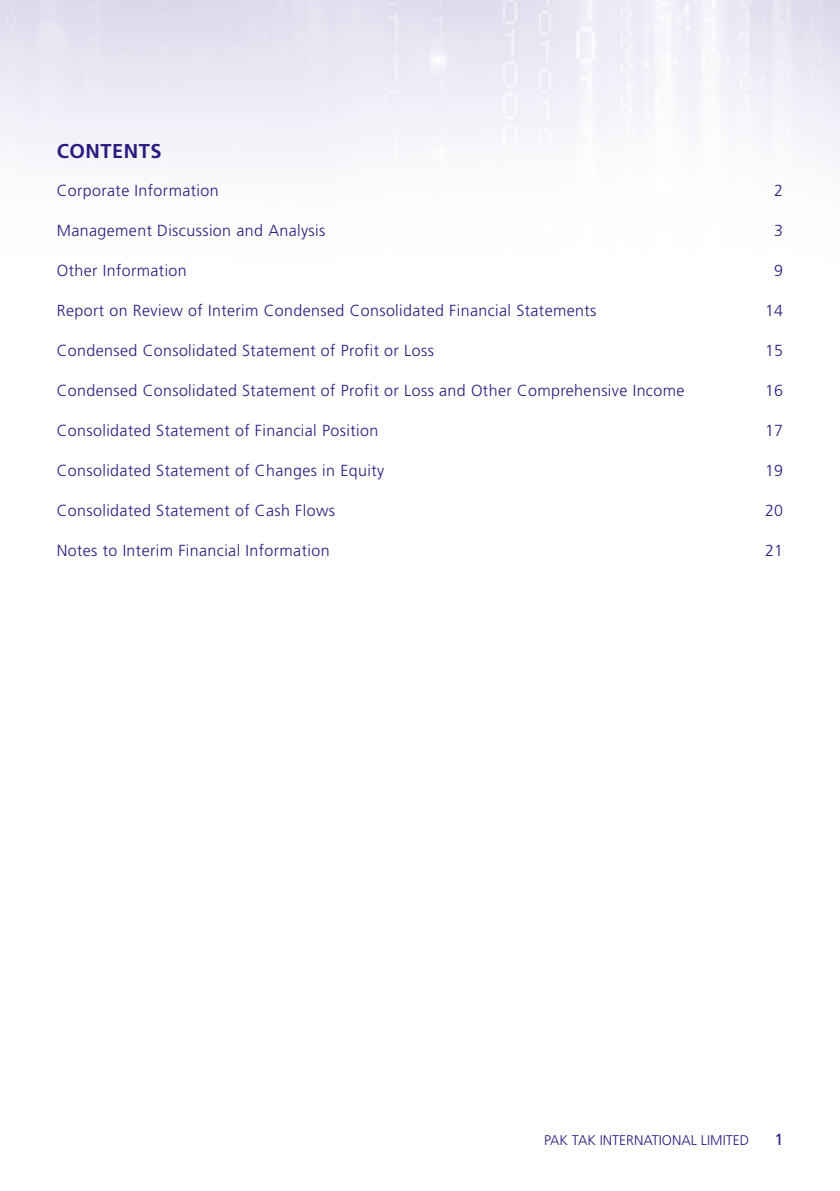
<style>
.page{position:relative;width:840px;height:1191px;background:#fff}
.page>*{position:absolute;margin:0;border:0;box-sizing:border-box;transform-origin:0 0}
.t1{font:700 20px "Frutiger LT Std";letter-spacing:.025em;color:#281c80}
.t2{font:300 16px "Frutiger LT Std";letter-spacing:.025em;color:#281c80}
.t3{font:16px "Frutiger LT Std";color:#281c80}
.t4{font:300 14px "Frutiger LT Std";color:#281c80}
</style>
<div class="page">
<p class="t1" style="left:57px;top:140px;width:106px">CONTENTS</p>
<p class="t2" style="left:57px;top:181px;width:163px">Corporate Information</p>
<p class="t2" style="left:773px;top:181px;width:10px">2</p>
<p class="t2" style="left:57px;top:221px;width:270px">Management Discussion and Analysis</p>
<p class="t2" style="left:773px;top:221px;width:10px">3</p>
<p class="t2" style="left:57px;top:261px;width:131px">Other Information</p>
<p class="t2" style="left:773px;top:261px;width:10px">9</p>
<p class="t2" style="left:57px;top:301px;width:541px">Report on Review of Interim Condensed Consolidated Financial Statements</p>
<p class="t2" style="left:764px;top:301px;width:20px">14</p>
<p class="t2" style="left:57px;top:341px;width:378px">Condensed Consolidated Statement of Profit or Loss</p>
<p class="t2" style="left:764px;top:341px;width:20px">15</p>
<p class="t2" style="left:57px;top:381px;width:629px">Condensed Consolidated Statement of Profit or Loss and Other Comprehensive Income</p>
<p class="t2" style="left:764px;top:381px;width:20px">16</p>
<p class="t2" style="left:57px;top:421px;width:323px">Consolidated Statement of Financial Position</p>
<p class="t2" style="left:764px;top:421px;width:20px">17</p>
<p class="t2" style="left:57px;top:461px;width:329px">Consolidated Statement of Changes in Equity</p>
<p class="t2" style="left:764px;top:461px;width:20px">19</p>
<p class="t2" style="left:57px;top:501px;width:280px">Consolidated Statement of Cash Flows</p>
<p class="t2" style="left:764px;top:501px;width:20px">20</p>
<p class="t2" style="left:57px;top:541px;width:274px">Notes to Interim Financial Information</p>
<p class="t2" style="left:764px;top:541px;width:20px">21</p>
<p class="t4" style="left:544px;top:1131px;width:206px">PAK TAK INTERNATIONAL LIMITED</p>
<p class="t3" style="left:773px;top:1130px;width:10px">1</p>
</div>
